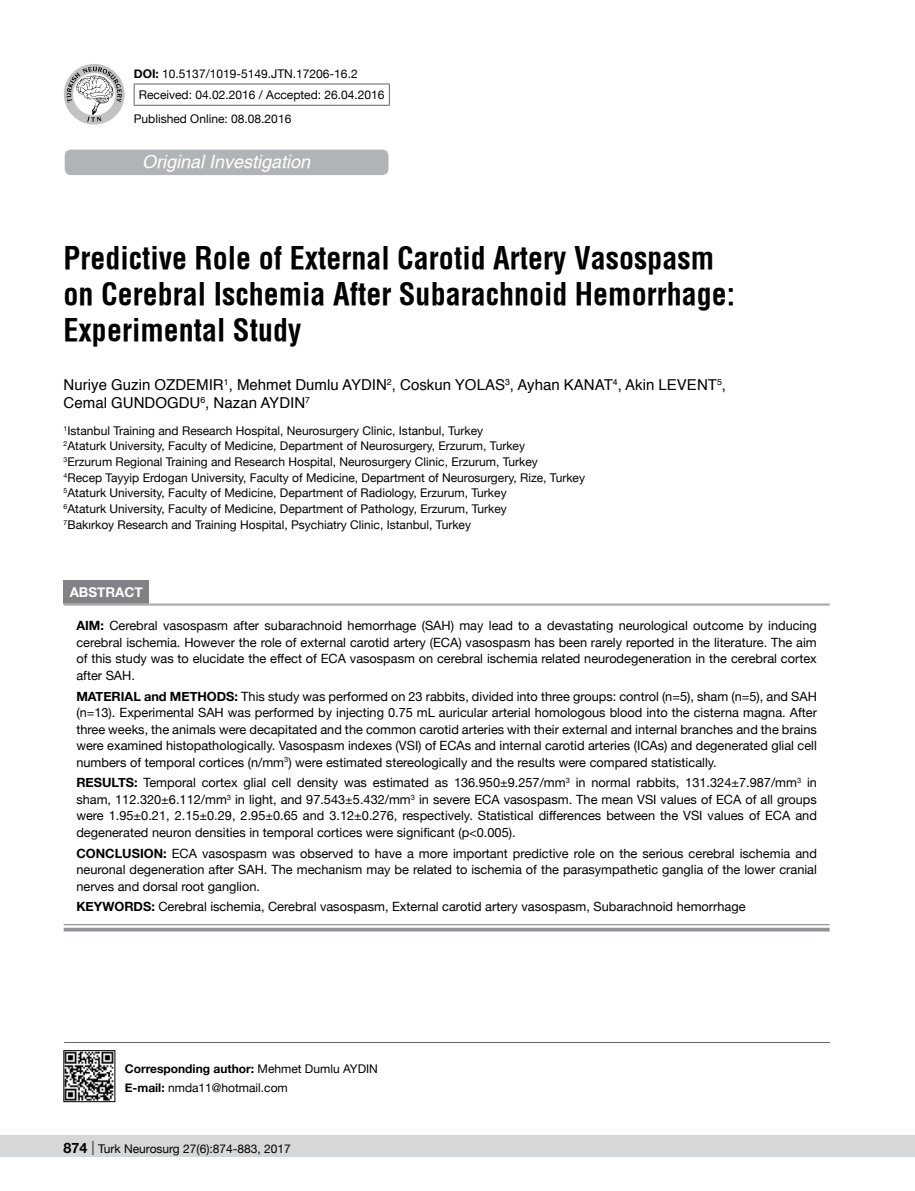
<style>
.page{position:relative;width:915px;height:1191px;background:#fff}
.page>*{position:absolute;margin:0;border:0;box-sizing:border-box;transform-origin:0 0}
.t1{font:700 30px/36px "Helvetica Condens";color:#000}
.t2{font:italic 500 18px "Helvetica";color:#fff}
.t3{font:15px/18px "Helvetica";color:#000}
.t4{font:700 13.5px "Helvetica Neue";color:#fff}
.t5{font:12.75px/16.5px "Helvetica Neue";color:#000;text-align:justify}
.t6{font:700 12.75px "Helvetica Neue";color:#000}
.t7{font:12px/15.8px "Helvetica Neue";color:#000}
.s1{font-weight:700}
.s2{font-weight:700;font-size:14.25px}
.s3{font-weight:300;font-size:14.25px}
</style>
<div class="page">
<div style="left:0;top:1135px;width:914px;height:22px;background:#d5d7d8"></div>
<div style="left:65px;top:150px;width:323px;height:25px;background:#b1b4b6;border-radius:6px"></div>
<hr style="left:64px;top:1042px;width:765px;height:1px;background:#636466">
<hr style="left:134px;top:84px;width:255px;height:1px;background:#636466">
<svg style="left:134px;top:84px;width:1px;height:21px"></svg>
<svg style="left:389px;top:84px;width:1px;height:21px"></svg>
<hr style="left:134px;top:105px;width:255px;height:1px;background:#636466">
<div style="left:64px;top:64px;width:60px;height:61px;background:#c0c2c4;border-radius:50%"></div>
<svg style="left:67px;top:67px;width:55px;height:55px"></svg>
<img style="left:66px;top:1052px;width:47px;height:47px">
<div style="left:64px;top:1050px;width:51px;height:51px;border:1px solid #000"></div>
<div style="left:64px;top:580px;width:85px;height:23px;background:#808285"></div>
<svg style="left:64px;top:925px;width:765px;height:1px"></svg>
<hr style="left:64px;top:603px;width:765px;height:1px;background:#939598">
<hr style="left:64px;top:605px;width:765px;height:1px;background:#939598">
<hr style="left:64px;top:924px;width:765px;height:1px;background:#939598">
<svg style="left:64px;top:927px;width:765px;height:4px;background:#a7a9ab"></svg>
<p class="t7" style="left:139px;top:63px;width:247px;line-height:21.9px;text-indent:-5px"><span class="s1">DOI:</span> 10.5137/1019-5149.JTN.17206-16.2<br>Received: 04.02.2016 / Accepted: 26.04.2016</p>
<p class="t7" style="left:134px;top:111px;width:159px">Published Online: 08.08.2016</p>
<h2 class="t2" style="left:142px;top:151px;width:170px">Original Investigation</h2>
<h1 class="t1" style="left:64px;top:240px;width:672px">Predictive Role of External Carotid Artery Vasospasm on Cerebral Ischemia After Subarachnoid Hemorrhage:<br>Experimental Study</h1>
<p class="t3" style="left:64px;top:376px;width:663px">Nuriye Guzin OZDEMIR<sup>1</sup>, Mehmet Dumlu AYDIN<sup>2</sup>, Coskun YOLAS<sup>3</sup>, Ayhan KANAT<sup>4</sup>, Akin LEVENT<sup>5</sup>,<br>Cemal GU NDOGDU <sup>6</sup>, Nazan AYDIN<sup>7</sup></p>
<p class="t7" style="left:64px;top:423px;width:522px"><sup>1</sup>Istanbul Training and Research Hospital, Neurosurgery Clinic, Istanbul, Turkey<br><sup>2</sup>Ataturk University, Faculty of Medicine, Department of Neurosurgery, Erzurum, Turkey<br><sup>3</sup>Erzurum Regional Training and Research Hospital, Neurosurgery Clinic, Erzurum, Turkey<br><sup>4</sup>Recep Tayyip Erdogan University, Faculty of Medicine, Department of Neurosurgery, Rize, Turkey <sup>5</sup>Ataturk University, Faculty of Medicine, Department of Radiology, Erzurum, Turkey<br><sup>6</sup>Ataturk University, Faculty of Medicine, Department of Pathology, Erzurum, Turkey<br><sup>7</sup>Bakırkoy Research and Training Hospital, Psychiatry Clinic, Istanbul, Turkey</p>
<p class="t4" style="left:70px;top:581px;width:75px">ABSTRACT</p>
<p class="t5" style="left:76px;top:618px;width:741px"><span class="s1">AIM:</span> Cerebral vasospasm after subarachnoid hemorrhage (SAH) may lead to a devastating neurological outcome by inducing cerebral ischemia. However the role of external carotid artery (ECA) vasospasm has been rarely reported in the literature. The aim of this study was to elucidate the effect of ECA vasospasm on cerebral ischemia related neurodegeneration in the cerebral cortex after SAH.</p>
<p class="t6" style="left:76px;top:686px;width:10px">MATER</p>
<p class="t6" style="left:121px;top:686px;width:59px">IAL AND MET</p>
<p class="t6" style="left:197px;top:686px;width:20px">HODS</p>
<p class="t5" style="left:76px;top:688px;width:741px;text-indent:158px"><span class="s1">:</span> This study was performed on 23 rabbits, divided into three groups: control (n=5), sham (n=5), and SAH (n=13). Experimental SAH was performed by injecting 0.75 mL auricular arterial homologous blood into the cisterna magna. After three weeks, the animals were decapitated and the common carotid arteries with their external and internal branches and the brains were examined histopathologically. Vasospasm indexes (VSI) of ECAs and internal carotid arteries (ICAs) and degenerated glial cell numbers of temporal cortices (n/mm<sup>3</sup>) were estimated stereologically and the results were compared statistically.</p>
<p class="t6" style="left:76px;top:772px;width:19px">RESU</p>
<p class="t5" style="left:76px;top:775px;width:741px;text-indent:35px"><span class="s1">LTS:</span> Temporal cortex glial cell density was estimated as 136.950±9.257/mm<sup>3</sup> in normal rabbits, 131.324±7.987/mm<sup>3</sup> in sham, 112.320±6.112/mm<sup>3</sup> in light, and 97.543±5.432/mm<sup>3</sup> in severe ECA vasospasm. The mean VSI values of ECA of all groups were 1.95±0.21, 2.15±0.29, 2.95±0.65 and 3.12±0.276, respectively. Statistical differences between the VSI values of ECA and degenerated neuron densities in temporal cortices were significant (p&lt;0.005).</p>
<p class="t6" style="left:76px;top:843px;width:20px">CONC</p>
<p class="t5" style="left:76px;top:845px;width:741px;text-indent:38px"><span class="s1">LUSION :</span> ECA vasospasm was observed to have a more important predictive role on the serious cerebral ischemia and neuronal degeneration after SAH. The mechanism may be related to ischemia of the parasympathetic ganglia of the lower cranial nerves and dorsal root ganglion.</p>
<p class="t6" style="left:76px;top:896px;width:49px">KEYWORDS</p>
<p class="t5" style="left:151px;top:899px;width:595px"><span class="s1">:</span> Cerebral ischemia, Cerebral vasospasm, External carotid artery vasospasm, Subarachnoid hemorrhage</p>
<p class="t7" style="left:125px;top:1060px;width:252px;line-height:18.6px"><span class="s1">CORRESPONDING AUTHOR:</span> Mehmet Dumlu AydIn<br><span class="s1">E-MAIL:</span> nmda11@hotmail.com</p>
<p class="t7" style="left:64px;top:1141px;width:229px"><span class="s2">874</span> <span class="s3">|</span> Turk Neurosurg 27(6):874-883, 2017</p>
</div>
